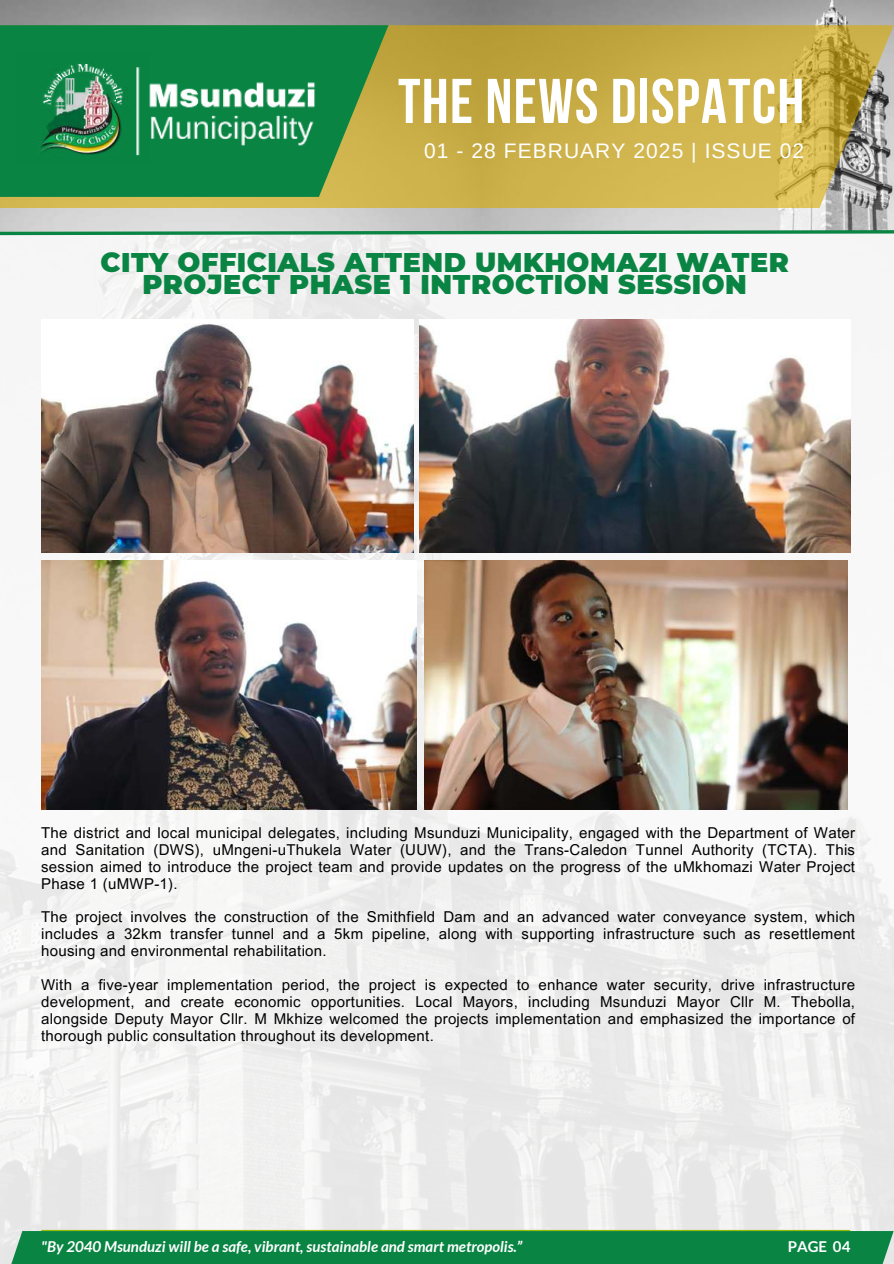
<style>
.page{position:relative;width:894px;height:1264px;background:#fff}
.page>*{position:absolute;margin:0;border:0;box-sizing:border-box;transform-origin:0 0}
.t1{font:700 63px "Bebas Neue";letter-spacing:.02em;color:#fff}
.t2{font:900 27px/22.5px "Montserrat";letter-spacing:.02em;color:#098443;text-align:center}
.t3{font:21px "Arimo";letter-spacing:.05em;color:#fff}
.t4{font:15px/16.8px "Arial MT Pro";letter-spacing:.02em;color:#000;text-align:justify}
.t5{font:italic 700 15px "Lato";color:#fff}
.t6{font:700 15px "Lato";color:#fff}
</style>
<div class="page">
<img style="left:0;top:237px;width:893px;height:993px">
<div style="left:0;top:1230px;width:893px;height:33px;background:#098443"></div>
<hr style="left:42px;top:1229px;width:807px;height:1px;background:#94bb00">
<img style="left:481px;top:0;width:412px;height:228px">
<svg style="left:0;top:25px;width:893px;height:183px;background:#c5ac4d"></svg>
<svg style="left:0;top:25px;width:388px;height:172px;background:#459145"></svg>
<img style="left:125px;top:0;width:209px;height:228px">
<img style="left:15px;top:51px;width:134px;height:113px">
<img style="left:41px;top:319px;width:373px;height:233px">
<img style="left:419px;top:319px;width:431px;height:233px">
<img style="left:41px;top:560px;width:375px;height:250px">
<img style="left:424px;top:560px;width:423px;height:250px">
<svg style="left:0;top:228px;width:893px;height:9px"></svg>
<h1 class="t1" style="left:398px;top:67px;width:407px">THE NEWS DISPATCH</h1>
<h3 class="t3" style="left:424px;top:138px;width:381px">01 - 28 FEBRUARY 2025 | ISSUE 02</h3>
<h2 class="t2" style="left:100px;top:249px;width:689px">CITY OFFICIALS ATTEND UMKHOMAZI WATER<br>PROJECT PHASE 1 INTROCTION SESSION</h2>
<p class="t4" style="left:41px;top:825px;width:815px">The district and local municipal delegates, including Msunduzi Municipality, engaged with the Department of Water and Sanitation (DWS), uMngeni-uThukela Water (UUW), and the Trans-Caledon Tunnel Authority (TCTA). This session aimed to introduce the project team and provide updates on the progress of the uMkhomazi Water Project Phase 1 (uMWP-1).</p>
<p class="t4" style="left:41px;top:909px;width:815px">The project involves the construction of the Smithfield Dam and an advanced water conveyance system, which includes a 32km transfer tunnel and a 5km pipeline, along with supporting infrastructure such as resettlement housing and environmental rehabilitation.</p>
<p class="t4" style="left:41px;top:976px;width:815px">With a five-year implementation period, the project is expected to enhance water security, drive infrastructure development, and create economic opportunities. Local Mayors, including Msunduzi Mayor Cllr M. Thebolla, alongside Deputy Mayor Cllr. M Mkhize welcomed the projects implementation and emphasized the importance of thorough public consultation throughout its development.</p>
<p class="t5" style="left:41px;top:1237px;width:482px">"By 2040 Msunduzi will be a safe, vibrant, sustainable and smart metropolis.”</p>
<p class="t6" style="left:787px;top:1237px;width:64px">PAGE 04</p>
</div>
